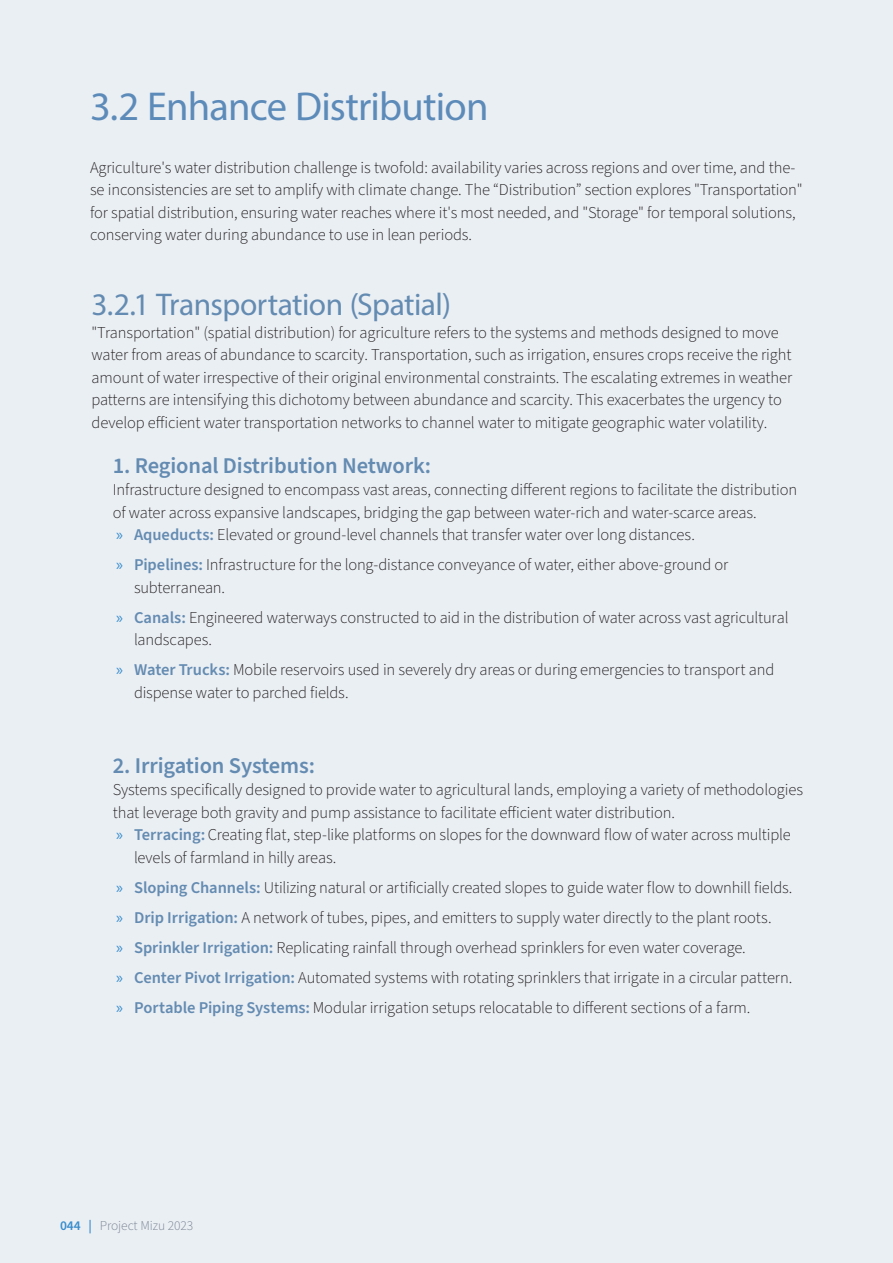
<style>
.page{position:relative;width:893px;height:1263px;background:#eaeff4}
.page>*{position:absolute;margin:0;border:0;box-sizing:border-box;transform-origin:0 0}
.t1{font:40.5px "Myriad Pro";letter-spacing:-.02em;color:#5d8bb9}
.t2{font:31.5px "Myriad Pro";letter-spacing:-.02em;color:#648bb1}
.t3{font:600 22.5px "Source Sans Pro";letter-spacing:-.005em;color:#648bb1}
.t4{font:300 16.5px/22.5px "Source Sans Pro";letter-spacing:-.005em;color:#231f20}
.t5{font:300 13.5px "Source Sans Pro";letter-spacing:-.005em;color:#7a8391}
.s1{font-family:"Myriad Pro";font-weight:400;color:#398dcc}
.s2{font-weight:600;color:#648bb1}
.s3{font-weight:600;color:#398dcc}
</style>
<div class="page">
<h1 class="t1" style="left:90px;top:81px;width:400px">3.2 Enhance Distribution</h1>
<p class="t4" style="left:90px;top:156px;width:714px">Agriculture's water distribution challenge is twofold: availability varies across regions and over time, and the&shy;se inconsistencies are set to amplify with climate change. The “Distribution” section explores "Transportation" for spatial distribution, ensuring water reaches where it's most needed, and "Storage" for temporal solutions, conserving water during abundance to use in lean periods.</p>
<h2 class="t2" style="left:92px;top:285px;width:361px">3.2.1 Transportation (Spatial)</h2>
<p class="t4" style="left:92px;top:321px;width:702px">"Transportation" (spatial distribution) for agriculture refers to the systems and methods designed to move water from areas of abundance to scarcity. Transportation, such as irrigation, ensures crops receive the right amount of water irrespective of their original environmental constraints. The escalating extremes in weather patterns are intensifying this dichotomy between abundance and scarcity. This exacerbates the urgency to develop efficient water transportation networks to channel water to mitigate geographic water volatility.</p>
<h3 class="t3" style="left:113px;top:450px;width:320px">1. Regional Distribution Network:</h3>
<p class="t4" style="left:113px;top:479px;width:686px">Infrastructure designed to encompass vast areas, connecting different regions to facilitate the distribution of water across expansive landscapes, bridging the gap between water-rich and water-scarce areas.<br><span class="s1">»</span> <span class="s2">Aqueducts:</span> Elevated or ground-level channels that transfer water over long distances.</p>
<p class="t4" style="left:134px;top:554px;width:596px;text-indent:-18px"><span class="s1">»</span> <span class="s2">Pipelines:</span> Infrastructure for the long-distance conveyance of water, either above-ground or subterranean.</p>
<p class="t4" style="left:134px;top:606px;width:656px;text-indent:-18px"><span class="s1">»</span> <span class="s2">Canals:</span> Engineered waterways constructed to aid in the distribution of water across vast agricultural landscapes.</p>
<p class="t4" style="left:134px;top:659px;width:642px;text-indent:-18px"><span class="s1">»</span> <span class="s2">Water Trucks:</span> Mobile reservoirs used in severely dry areas or during emergencies to transport and dispense water to parched fields.</p>
<h3 class="t3" style="left:113px;top:750px;width:204px">2. Irrigation Systems:</h3>
<p class="t4" style="left:113px;top:779px;width:692px">Systems specifically designed to provide water to agricultural lands, employing a variety of methodologies</p>
<p class="t4" style="left:113px;top:801px;width:564px">that leverage both gravity and pump assistance to facilitate efficient water distribution.</p>
<p class="t4" style="left:116px;top:824px;width:676px"><span class="s1">»</span> <span class="s2">Terracing:</span> Creating flat, step-like platforms on slopes for the downward flow of water across multiple</p>
<p class="t4" style="left:134px;top:846px;width:204px">levels of farmland in hilly areas.</p>
<p class="t4" style="left:116px;top:873px;width:678px;line-height:30px"><span class="s1">»</span> <span class="s2">Sloping Channels:</span> Utilizing natural or artificially created slopes to guide water flow to downhill fields. <span class="s1">»</span> <span class="s2">Drip Irrigation:</span> A network of tubes, pipes, and emitters to supply water directly to the plant roots.<br><span class="s1">»</span> <span class="s2">Sprinkler Irrigation:</span> Replicating rainfall through overhead sprinklers for even water coverage.<br><span class="s1">»</span> <span class="s2">Center Pivot Irrigation:</span> Automated systems with rotating sprinklers that irrigate in a circular pattern. <span class="s1">»</span> <span class="s2">Portable Piping Systems:</span> Modular irrigation setups relocatable to different sections of a farm.</p>
<p class="t5" style="left:60px;top:1217px;width:135px"><span class="s3">044 |</span> Project Mizu 2023</p>
</div>
